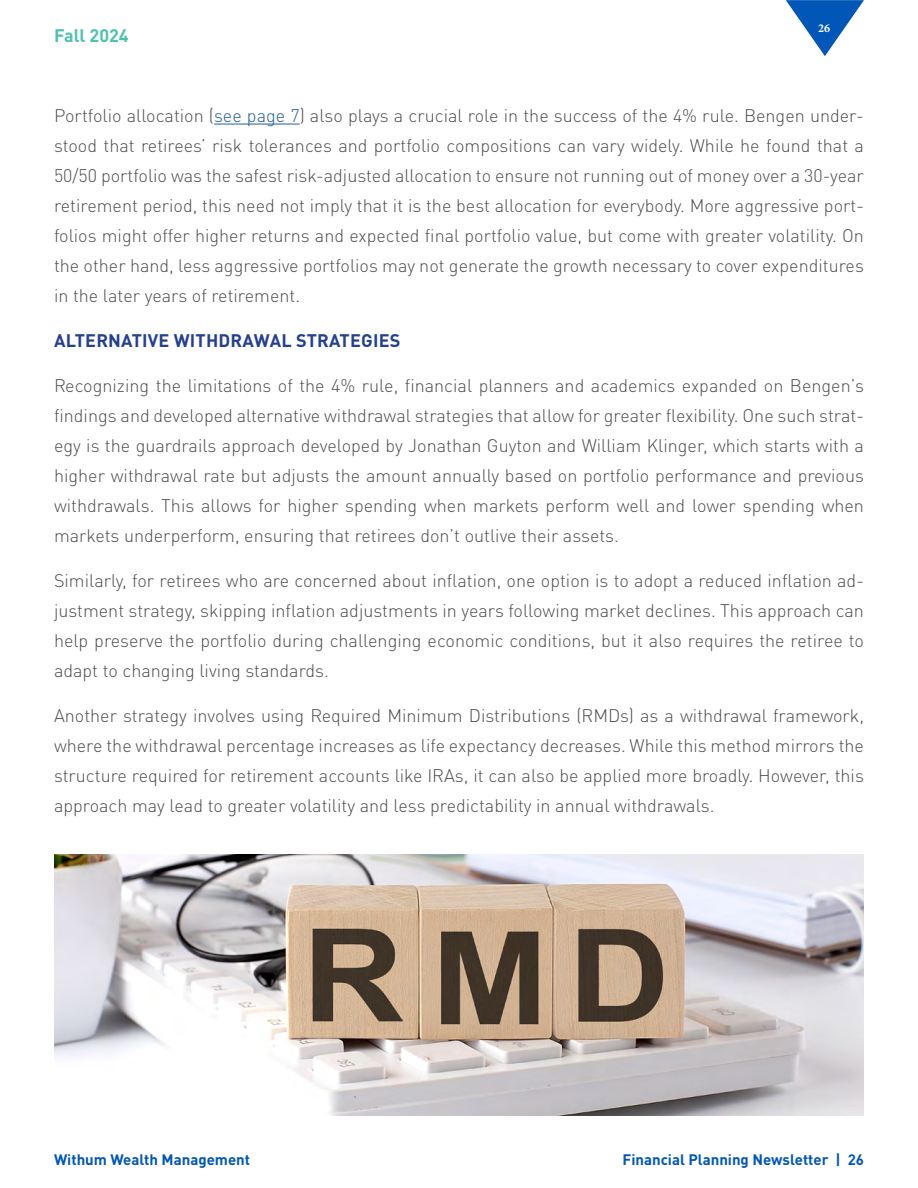
<style>
.page{position:relative;width:918px;height:1188px;background:#fff}
.page>*{position:absolute;margin:0;border:0;box-sizing:border-box;transform-origin:0 0}
.t1{font:300 18px/30px "DINOT";color:#4d4d4d;text-align:justify}
.t2{font:700 18px "DINOT";letter-spacing:.01em;color:#25408f}
.t3{font:700 18px "DINOT";color:#50c1af}
.t4{font:700 15px "DINOT";color:#0057b8}
.t5{font:700 12px "Minion Pro";color:#fff}
.s1{color:#215e9e}
</style>
<div class="page">
<svg style="left:786px;top:0;width:78px;height:56px"></svg>
<hr style="left:214px;top:124px;width:86px;height:1px;background:#215e9e">
<img style="left:54px;top:855px;width:810px;height:261px">
<p class="t3" style="left:54px;top:21px;width:76px">Fall 2024</p>
<p class="t5" style="left:818px;top:20px;width:13px">26</p>
<p class="t1" style="left:54px;top:99px;width:812px">Portfolio allocation (<span class="s1">see page 7</span>) also plays a crucial role in the success of the 4% rule. Bengen under&shy;stood that retirees’ risk tolerances and portfolio compositions can vary widely. While he found that a 50/50 portfolio was the safest risk-adjusted allocation to ensure not running out of money over a 30-year retirement period, this need not imply that it is the best allocation for everybody. More aggressive port&shy;folios might offer higher returns and expected final portfolio value, but come with greater volatility. On the other hand, less aggressive portfolios may not generate the growth necessary to cover expenditures in the later years of retirement.</p>
<p class="t2" style="left:54px;top:326px;width:348px">ALTERNATIVE WITHDRAWAL STRATEGIES</p>
<p class="t1" style="left:54px;top:369px;width:812px">Recognizing the limitations of the 4% rule, financial planners and academics expanded on Bengen’s findings and developed alternative withdrawal strategies that allow for greater flexibility. One such strat&shy;egy is the guardrails approach developed by Jonathan Guyton and William Klinger, which starts with a higher withdrawal rate but adjusts the amount annually based on portfolio performance and previous withdrawals. This allows for higher spending when markets perform well and lower spending when markets underperform, ensuring that retirees don’t outlive their assets.</p>
<p class="t1" style="left:54px;top:564px;width:812px">Similarly, for retirees who are concerned about inflation, one option is to adopt a reduced inflation ad&shy;justment strategy, skipping inflation adjustments in years following market declines. This approach can help preserve the portfolio during challenging economic conditions, but it also requires the retiree to adapt to changing living standards.</p>
<p class="t1" style="left:54px;top:699px;width:812px">Another strategy involves using Required Minimum Distributions (RMDs) as a withdrawal framework, where the withdrawal percentage increases as life expectancy decreases. While this method mirrors the structure required for retirement accounts like IRAs, it can also be applied more broadly. However, this approach may lead to greater volatility and less predictability in annual withdrawals.</p>
<p class="t4" style="left:54px;top:1148px;width:198px">Withum Wealth Management</p>
<p class="t4" style="left:623px;top:1148px;width:243px">Financial Planning Newsletter | 26</p>
</div>
